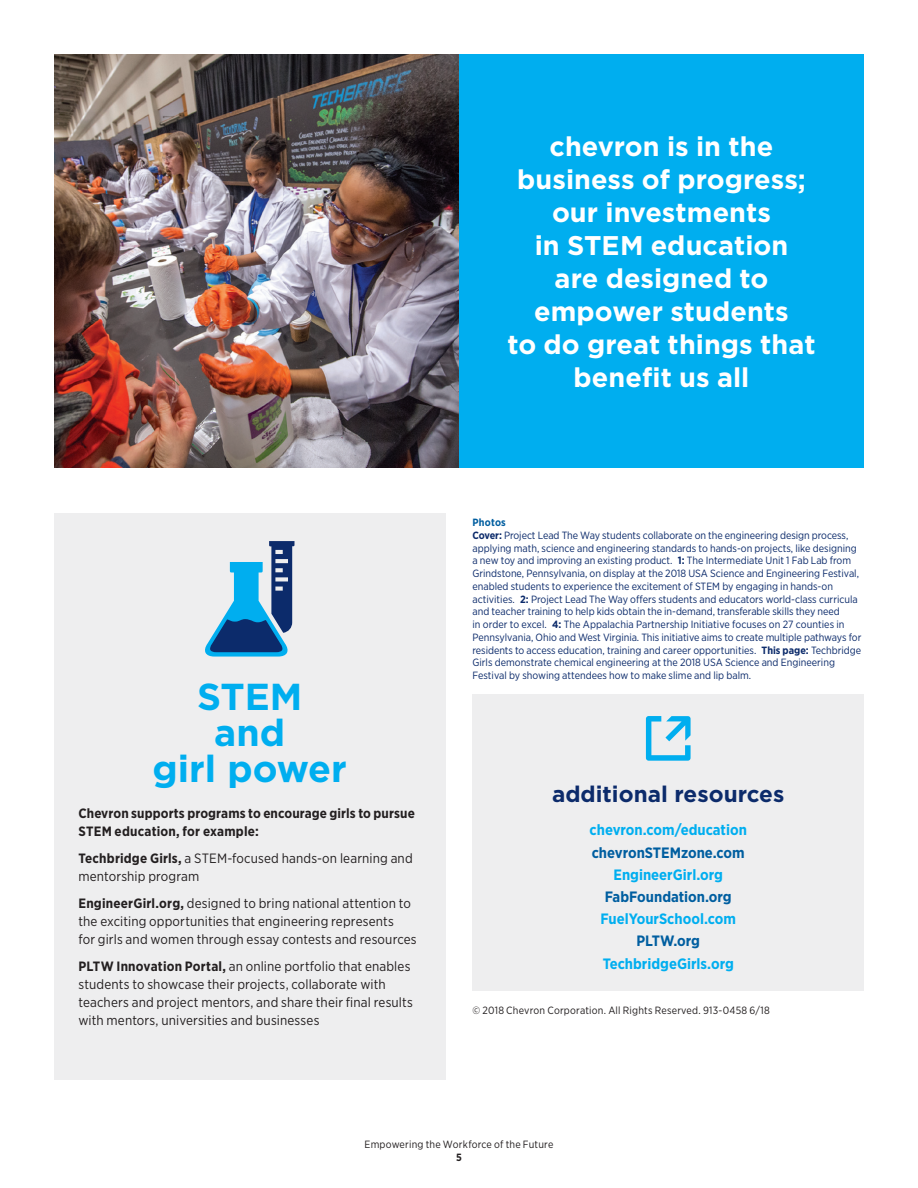
<style>
.page{position:relative;width:918px;height:1188px;background:#fff}
.page>*{position:absolute;margin:0;border:0;box-sizing:border-box;transform-origin:0 0}
.t1{font:700 37.5px/36px "Gotham";color:#00aeef;text-align:center}
.Quote_-_18pt_Bold{font:700 27px/33px "Gotham";color:#fff;text-align:center}
.t2{font:700 22.5px "Gotham";color:#0c2b6b}
.body_copy_subhead{font:700 15px "Gotham Narrow";color:#00aeef}
.body_copy_subhead-2{font:700 15px "Gotham Narrow";color:#005ea0}
.Paragraph_Header_-_9{font:13.5px/18px "Gotham Narrow";letter-spacing:.01em;color:#231f20}
.Body_Text_-_9pt_Narr{font:700 13.5px/18px "Gotham Narrow";letter-spacing:.01em;color:#231f20}
.Section_Header_-_11p{font:10.5px/12.8px "Gotham Narrow";color:#0c2b6b}
.Contact_Information{font:10.5px "Gotham Narrow";letter-spacing:.02em;color:#231f20}
.Section_Header_-_11p-2{font:700 10.5px "Gotham Narrow";letter-spacing:.02em;color:#005ea0}
.t3{font:700 10.5px "Gotham Narrow";color:#231f20}
.s1{font-weight:700}
</style>
<div class="page">
<img style="left:54px;top:54px;width:405px;height:414px">
<div style="left:54px;top:513px;width:392px;height:567px;background:#eeeeef"></div>
<svg style="left:205px;top:541px;width:89px;height:116px"></svg>
<div style="left:459px;top:54px;width:405px;height:414px;background:#00aeef"></div>
<div style="left:472px;top:694px;width:392px;height:297px;background:#eeeeef"></div>
<svg style="left:646px;top:716px;width:45px;height:45px"></svg>
<p class="Quote_-_18pt_Bold" style="left:507px;top:130px;width:310px">chevron is in the business of progress; our investments<br>in STEM education<br>are designed to empower students<br>to do great things that benefit us all</p>
<p class="t1" style="left:153px;top:678px;width:196px">STEM<br>and<br>girl power</p>
<p class="Body_Text_-_9pt_Narr" style="left:78px;top:804px;width:338px">Chevron supports programs to encourage girls to pursue<br>STEM education, for example:</p>
<p class="Paragraph_Header_-_9" style="left:78px;top:849px;width:336px"><span class="s1">Techbridge Girls,</span> a STEM-focused hands-on learning and mentorship program</p>
<p class="Paragraph_Header_-_9" style="left:78px;top:894px;width:340px"><span class="s1">EngineerGirl.org,</span> designed to bring national attention to the exciting opportunities that engineering represents<br>for girls and women through essay contests and resources</p>
<p class="Paragraph_Header_-_9" style="left:78px;top:957px;width:336px"><span class="s1">PLTW Innovation Portal,</span> an online portfolio that enables students to showcase their projects, collaborate with teachers and project mentors, and share their final results with mentors, universities and businesses</p>
<p class="Section_Header_-_11p-2" style="left:472px;top:516px;width:35px">Photos</p>
<p class="Section_Header_-_11p" style="left:472px;top:529px;width:390px"><span class="s1">Cover:</span> Project Lead The Way students collaborate on the engineering design process, applying math, science and engineering standards to hands-on projects, like designing a new toy and improving an existing product. <span class="s1">1:</span> The Intermediate Unit 1 Fab Lab from Grindstone, Pennsylvania, on display at the 2018 USA Science and Engineering Festival, enabled students to experience the excitement of STEM by engaging in hands-on activities. <span class="s1">2:</span> Project Lead The Way offers students and educators world-class curricula and teacher training to help kids obtain the in-demand, transferable skills they need<br>in order to excel. <span class="s1">4:</span> The Appalachia Partnership Initiative focuses on 27 counties in Pennsylvania, Ohio and West Virginia. This initiative aims to create multiple pathways for residents to access education, training and career opportunities. <span class="s1">This page:</span> Techbridge Girls demonstrate chemical engineering at the 2018 USA Science and Engineering Festival by showing attendees how to make slime and lip balm.</p>
<p class="t2" style="left:552px;top:779px;width:234px">additional resources</p>
<p class="body_copy_subhead" style="left:590px;top:820px;width:159px">chevron.com/education</p>
<p class="body_copy_subhead-2" style="left:592px;top:843px;width:155px">chevronSTEMzone.com</p>
<p class="body_copy_subhead" style="left:614px;top:865px;width:111px">EngineerGirl.org</p>
<p class="body_copy_subhead-2" style="left:605px;top:887px;width:129px">FabFoundation.org</p>
<p class="body_copy_subhead" style="left:600px;top:909px;width:137px">FuelYourSchool.com</p>
<p class="body_copy_subhead-2" style="left:636px;top:931px;width:65px">PLTW.org</p>
<p class="body_copy_subhead" style="left:603px;top:954px;width:133px">TechbridgeGirls.org</p>
<p class="Contact_Information" style="left:472px;top:1004px;width:299px">© 2018 Chevron Corporation. All Rights Reserved. 913-0458 6/18</p>
<p class="Contact_Information" style="left:365px;top:1138px;width:190px">Empowering the Workforce of the Future</p>
<p class="t3" style="left:456px;top:1150px;width:7px">5</p>
</div>
